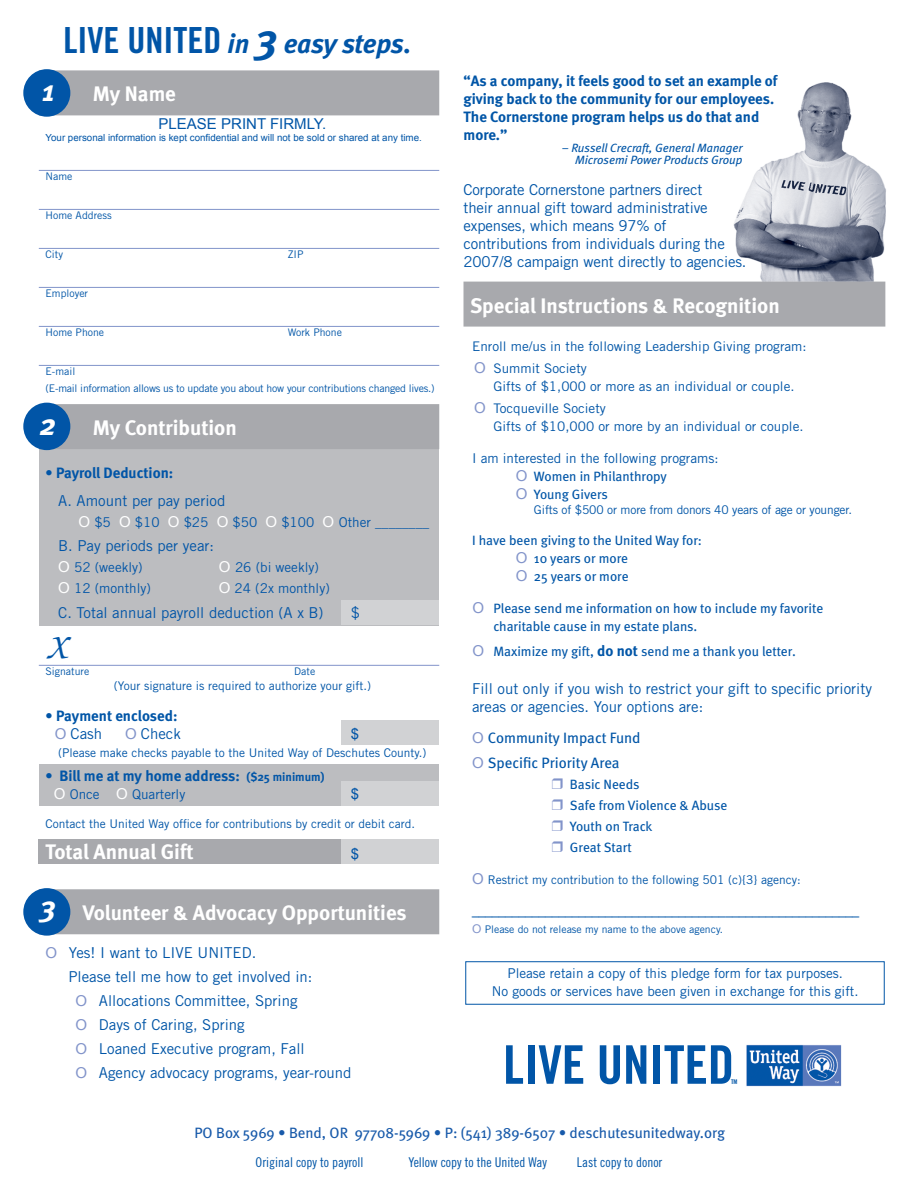
<style>
.page{position:relative;width:918px;height:1188px;background:#fff}
.page>*{position:absolute;margin:0;border:0;box-sizing:border-box;transform-origin:0 0}
.t1{font:53.25px "Trade Gothic Bold Cond Twenty";color:#0155a7}
.t2{font:italic 500 34.5px "Zapf Chancery";color:#0155a7}
.t3{font:italic 700 30px "Meta";color:#fff}
.t4{font:italic 700 27px "Meta";letter-spacing:-.005em;color:#0155a7}
.t5{font:700 21px "Meta";color:#fff}
.t6{font:15px/18px "Trade Gothic";color:#0155a7}
.t7{font:700 15px/18px "Meta";color:#0155a7}
.t8{font:15px "Meta";letter-spacing:-.005em;color:#185aaa}
.t9{font:15px/24.8px "Meta";color:#0155a7}
.t10{font:15px "Arial";color:#0155a7}
.t11{font:13.5px/18px "Meta";color:#0155a7}
.t12{font:13.5px/18px "Trade Gothic";color:#0155a7;text-align:center}
.t13{font:13.5px "Trade Gothic Cond Eighteen";color:#0155a7}
.t14{font:13.2px/22.4px "Trade Gothic";color:#0155a7}
.t15{font:12px "Trade Gothic";color:#0155a7}
.t16{font:italic 12px/12px "Meta";color:#0155a7;text-align:right}
.t17{font:12px "Arial";color:#0155a7}
.t18{font:10.5px "Trade Gothic";color:#0155a7}
.t19{font:10.5px/17.1px "Trade Gothic";letter-spacing:-.02em;color:#0155a7}
.t20{font:9.75px "Arial";color:#0155a7}
.t21{font:6.45px "Trade Gothic Bold Cond Twenty";color:#0155a7}
.s1{font-family:"Trade Gothic Bold Cond Twenty";font-weight:400;font-style:normal;font-size:36px}
.s2{font-size:42px}
.s3{font-family:"Arial";font-size:15px;color:#fff}
.s4{font-family:"Arial";color:#8294ca}
.s5{font-size:12px}
.s6{font-family:"Arial";font-size:15px;color:#8294ca}
.s7{font-family:"Meta Bold LF";font-size:15px}
.s8{font-family:"Arial";font-size:12px;color:#8294ca}
</style>
<div class="page">
<div style="left:38px;top:839px;width:306px;height:25px;background:#a8a9ad"></div>
<div style="left:39px;top:430px;width:400px;height:195px;background:#bcbdc0"></div>
<div style="left:39px;top:764px;width:400px;height:42px;background:#bcbdc0"></div>
<div style="left:341px;top:601px;width:98px;height:24px;background:#d1d2d4"></div>
<div style="left:341px;top:720px;width:98px;height:25px;background:#d1d2d4"></div>
<div style="left:341px;top:781px;width:98px;height:25px;background:#d1d2d4"></div>
<div style="left:341px;top:839px;width:98px;height:25px;background:#d1d2d4"></div>
<img style="left:689px;top:82px;width:197px;height:205px">
<div style="left:39px;top:70px;width:400px;height:45px;background:#a8a9ad"></div>
<hr style="left:39px;top:170px;width:400px;height:1px;background:#8294ca">
<hr style="left:39px;top:209px;width:400px;height:1px;background:#8294ca">
<hr style="left:39px;top:248px;width:400px;height:1px;background:#8294ca">
<hr style="left:39px;top:287px;width:400px;height:1px;background:#8294ca">
<hr style="left:39px;top:326px;width:400px;height:1px;background:#8294ca">
<hr style="left:39px;top:365px;width:400px;height:1px;background:#8294ca">
<div style="left:39px;top:404px;width:400px;height:45px;background:#a8a9ad"></div>
<hr style="left:39px;top:665px;width:400px;height:1px;background:#8294ca">
<div style="left:39px;top:889px;width:400px;height:45px;background:#a8a9ad"></div>
<div style="left:464px;top:282px;width:421px;height:45px;background:#a8a9ad"></div>
<img style="left:746px;top:1044px;width:96px;height:42px">
<div style="left:23px;top:69px;width:47px;height:48px;background:#0155a7;border-radius:50%"></div>
<div style="left:465px;top:961px;width:420px;height:44px;border:1px solid #0155a7"></div>
<div style="left:23px;top:403px;width:47px;height:47px;background:#0155a7;border-radius:50%"></div>
<div style="left:23px;top:888px;width:47px;height:48px;background:#0155a7;border-radius:50%"></div>
<h3 class="t4" style="left:64px;top:28px;width:350px"><span class="s1">LIVE UNITED</span> in <span class="s2">3</span> easy steps.</h3>
<h3 class="t3" style="left:41px;top:73px;width:15px">1</h3>
<h3 class="t5" style="left:93px;top:82px;width:85px">My Name</h3>
<p class="t10" style="left:159px;top:114px;width:169px">PLEASE PRINT FIRMLY.</p>
<p class="t20" style="left:46px;top:131px;width:378px">Your personal information is kept confidential and will not be sold or shared at any time.</p>
<p class="t18" style="left:46px;top:170px;width:28px">Name</p>
<p class="t18" style="left:46px;top:209px;width:68px">Home Address</p>
<p class="t18" style="left:46px;top:248px;width:19px">City</p>
<p class="t18" style="left:288px;top:248px;width:17px">ZIP</p>
<p class="t18" style="left:46px;top:287px;width:44px">Employer</p>
<p class="t18" style="left:46px;top:326px;width:60px">Home Phone</p>
<p class="t18" style="left:288px;top:326px;width:56px">Work Phone</p>
<p class="t19" style="left:46px;top:362px;width:391px">E-mail<br>(E-mail information allows us to update you about how your contributions changed lives.)</p>
<h3 class="t5" style="left:93px;top:415px;width:146px">My Contribution</h3>
<p class="t7" style="left:46px;top:463px;width:129px">• Payroll Deduction:</p>
<p class="t6" style="left:58px;top:491px;width:169px">A. Amount per pay period</p>
<p class="t12" style="left:79px;top:513px;width:352px"><span class="s3">О</span> $5 <span class="s3">О</span> $10 <span class="s3">О</span> $25 <span class="s3">О</span> $50 <span class="s3">О</span> $100 <span class="s3">О</span> Other ________</p>
<p class="t6" style="left:58px;top:537px;width:157px">B. Pay periods per year:</p>
<p class="t12" style="left:58px;top:558px;width:86px"><span class="s3">О</span> 52 (weekly)</p>
<p class="t12" style="left:219px;top:558px;width:102px"><span class="s3">О</span> 26 (bi weekly)</p>
<p class="t12" style="left:58px;top:579px;width:94px"><span class="s3">О</span> 12 (monthly)</p>
<p class="t12" style="left:219px;top:579px;width:113px"><span class="s3">О</span> 24 (2x monthly)</p>
<p class="t6" style="left:58px;top:603px;width:267px">C. Total annual payroll deduction (A x B)</p>
<p class="t6" style="left:351px;top:603px;width:11px">$</p>
<h3 class="t3" style="left:40px;top:406px;width:18px">2</h3>
<h2 class="t2" style="left:47px;top:629px;width:21px">X</h2>
<p class="t18" style="left:46px;top:665px;width:45px">Signature</p>
<p class="t18" style="left:294px;top:665px;width:22px">Date</p>
<p class="t15" style="left:114px;top:678px;width:259px">(Your signature is required to authorize your gift.)</p>
<p class="t7" style="left:46px;top:707px;width:133px">• Payment enclosed:</p>
<p class="t6" style="left:55px;top:725px;width:49px"><span class="s4">О</span> Cash</p>
<p class="t6" style="left:125px;top:725px;width:57px"><span class="s4">О</span> Check</p>
<p class="t10" style="left:351px;top:724px;width:10px">$</p>
<p class="t15" style="left:58px;top:746px;width:370px">(Please make checks payable to the United Way of Deschutes County.)</p>
<p class="t7" style="left:46px;top:767px;width:280px">• Bill me at my home address: <span class="s5">($25 minimum)</span></p>
<p class="t12" style="left:54px;top:785px;width:133px"><span class="s3">О</span> Once <span class="s3">О</span> Quarterly</p>
<p class="t10" style="left:351px;top:784px;width:10px">$</p>
<p class="t15" style="left:46px;top:816px;width:371px">Contact the United Way office for contributions by credit or debit card.</p>
<h3 class="t5" style="left:46px;top:839px;width:150px">Total Annual Gift</h3>
<p class="t10" style="left:351px;top:844px;width:10px">$</p>
<h3 class="t3" style="left:40px;top:888px;width:17px">3</h3>
<h3 class="t5" style="left:83px;top:900px;width:325px">Volunteer &amp; Advocacy Opportunities</h3>
<p class="t6" style="left:46px;top:943px;width:212px"><span class="s4">О</span> Yes! I want to LIVE UNITED.</p>
<p class="t6" style="left:68px;top:967px;width:246px">Please tell me how to get involved in:</p>
<p class="t6" style="left:76px;top:991px;width:224px"><span class="s4">О</span> Allocations Committee, Spring</p>
<p class="t6" style="left:76px;top:1015px;width:171px"><span class="s4">О</span> Days of Caring, Spring</p>
<p class="t6" style="left:76px;top:1039px;width:231px"><span class="s4">О</span> Loaned Executive program, Fall</p>
<p class="t6" style="left:76px;top:1063px;width:278px"><span class="s4">О</span> Agency advocacy programs, year-round</p>
<p class="t7" style="left:464px;top:71px;width:316px">“As a company, it feels good to set an example of giving back to the community for our employees.<br>The Cornerstone program helps us do that and more.”</p>
<p class="t16" style="left:562px;top:141px;width:182px">– Russell Crecraft, General Manager<br>Microsemi Power Products Group</p>
<p class="t6" style="left:464px;top:181px;width:284px">Corporate Cornerstone partners direct<br>their annual gift toward administrative expenses, which means 97% of contributions from individuals during the 2007/8 campaign went directly to agencies.</p>
<h3 class="t5" style="left:470px;top:293px;width:311px">Special Instructions &amp; Recognition</h3>
<p class="t14" style="left:472px;top:335px;width:336px">Enroll me/us in the following Leadership Giving program:<br><span class="s6">О</span> Summit Society</p>
<p class="t14" style="left:474px;top:375px;width:322px;text-indent:20px">Gifts of $1,000 or more as an individual or couple.<br><span class="s6">О</span> Tocqueville Society</p>
<p class="t14" style="left:494px;top:415px;width:312px">Gifts of $10,000 or more by an individual or couple.</p>
<p class="t12" style="left:472px;top:449px;width:248px">I am interested in the following programs:</p>
<p class="t11" style="left:516px;top:467px;width:152px"><span class="s6">О</span> Women in Philanthropy<br><span class="s6">О</span> Young Givers</p>
<p class="t15" style="left:534px;top:502px;width:320px">Gifts of $500 or more from donors 40 years of age or younger.</p>
<p class="t11" style="left:516px;top:532px;width:188px;text-indent:-44px">I have been giving to the United Way for:<br><span class="s6">О</span> 10 years or more<br><span class="s6">О</span> 25 years or more</p>
<p class="t11" style="left:493px;top:599px;width:331px;text-indent:-21px"><span class="s6">О</span> Please send me information on how to include my favorite charitable cause in my estate plans.</p>
<p class="t11" style="left:472px;top:642px;width:325px"><span class="s6">О</span> Maximize my gift, <span class="s7">do not</span> send me a thank you letter.</p>
<p class="t6" style="left:472px;top:679px;width:401px">Fill out only if you wish to restrict your gift to specific priority areas or agencies. Your options are:</p>
<p class="t9" style="left:472px;top:726px;width:170px"><span class="s4">О</span> Community Impact Fund<br><span class="s4">О</span> Specific Priority Area</p>
<p class="t11" style="left:570px;top:774px;width:159px;line-height:21px">Basic Needs<br>Safe from Violence &amp; Abuse<br>Youth on Track<br>Great Start</p>
<p class="t15" style="left:472px;top:872px;width:330px"><span class="s6">О</span> Restrict my contribution to the following 501 (c){3} agency:</p>
<p class="t17" style="left:472px;top:903px;width:388px">__________________________________________________________</p>
<p class="t18" style="left:472px;top:923px;width:252px"><span class="s8">О</span> Please do not release my name to the above agency.</p>
<p class="t12" style="left:492px;top:964px;width:368px">Please retain a copy of this pledge form for tax purposes.<br>No goods or services have been given in exchange for this gift.</p>
<h1 class="t1" style="left:503px;top:1032px;width:142px">LIVE UNITED</h1>
<p class="t21" style="left:731px;top:1078px;width:8px">TM</p>
<p class="t8" style="left:195px;top:1124px;width:532px">PO Box 5969 • Bend, OR 97708-5969 • P: (541) 389-6507 • deschutesunitedway.org</p>
<p class="t13" style="left:256px;top:1154px;width:109px">Original copy to payroll</p>
<p class="t13" style="left:408px;top:1154px;width:140px">Yellow copy to the United Way</p>
<p class="t13" style="left:577px;top:1154px;width:87px">Last copy to donor</p>
</div>
